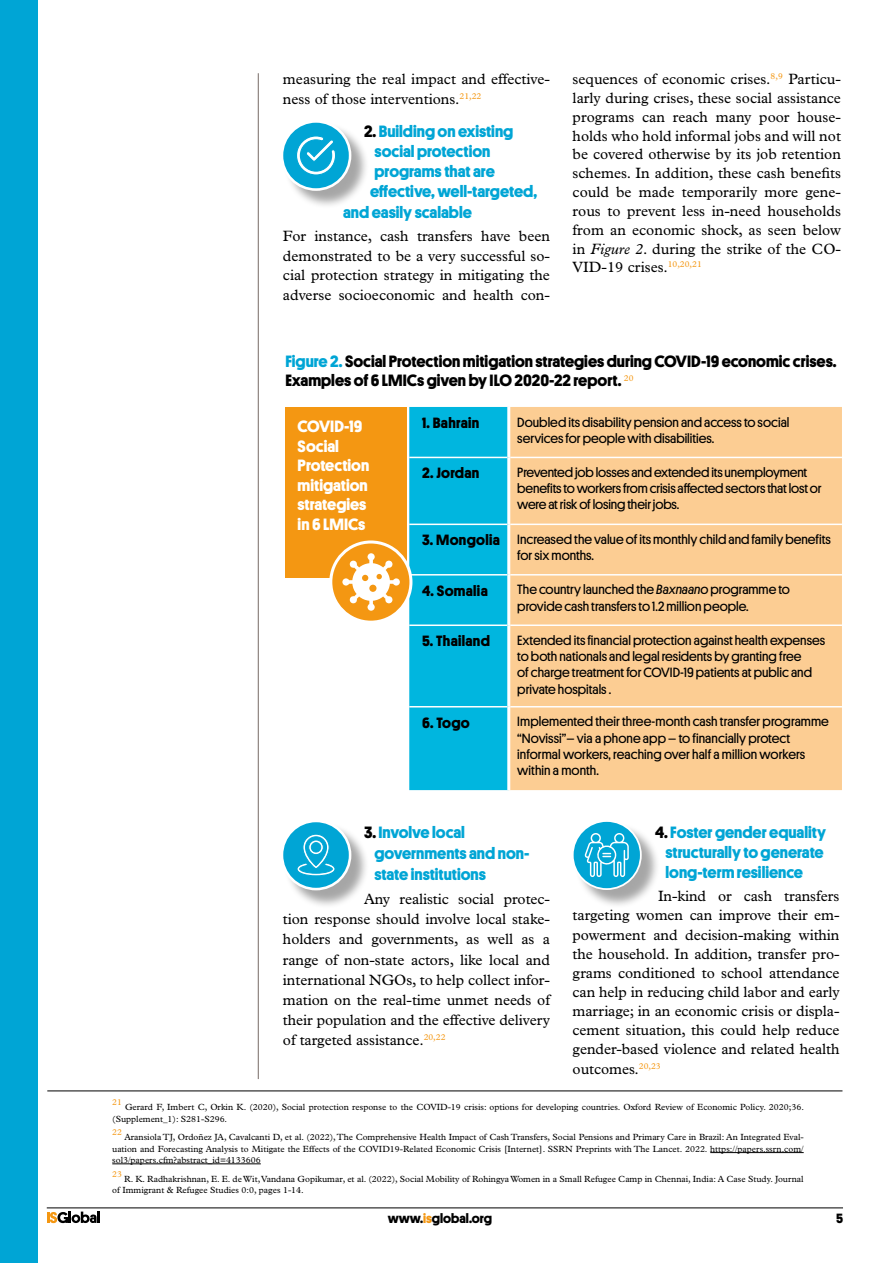
<style>
.page{position:relative;width:893px;height:1263px;background:#fff}
.page>*{position:absolute;margin:0;border:0;box-sizing:border-box;transform-origin:0 0}
.text_base{font:700 16.5px/20.9px "Platform";color:#00a5d5}
.text_base-2{font:700 16.5px/18.8px "Platform";color:#000}
.text_base-3{font:700 16.5px/19.5px "Platform";color:#fff}
.text_base-4{font:15px/18.9px "Plantin";color:#000;text-align:justify}
.t1{font:700 15px "Platform";letter-spacing:.02em;color:#000}
.t2{font:13.5px/16.2px "Platform";color:#000}
.t3{font:700 13.5px "Platform";color:#000}
.leyendas{font:9px/11.2px "Plantin";color:#000}
.leyendas-2{font:8.7px "Plantin";color:#f49712}
.s1{color:#000}
.s2{font-style:italic}
.s3{color:#00a5d5}
.s4{color:#f49712}
</style>
<div class="page">
<svg style="left:47px;top:1211px;width:53px;height:12px"></svg>
<hr style="left:47px;top:1207px;width:796px;height:1px;background:#000">
<div style="left:0;top:0;width:37px;height:1263px;background:#00a5d5"></div>
<hr style="left:258px;top:73px;width:1px;height:1006px;background:#867b77">
<div style="left:283px;top:123px;width:87px;height:86px;background:#000;opacity:.35"></div>
<div style="left:282px;top:121px;width:68px;height:69px;background:#00a5d5;border-radius:50%"></div>
<div style="left:281px;top:120px;width:70px;height:71px;border:3px solid #fff;border-radius:50%"></div>
<div style="left:283px;top:822px;width:87px;height:87px;background:#000;opacity:.35"></div>
<div style="left:282px;top:821px;width:68px;height:68px;background:#00a5d5;border-radius:50%"></div>
<div style="left:281px;top:820px;width:70px;height:70px;border:3px solid #fff;border-radius:50%"></div>
<div style="left:574px;top:822px;width:86px;height:86px;background:#000;opacity:.35"></div>
<div style="left:573px;top:821px;width:68px;height:68px;background:#00a5d5;border-radius:50%"></div>
<div style="left:572px;top:820px;width:70px;height:70px;border:2px solid #fff;border-radius:50%"></div>
<hr style="left:710px;top:1152px;width:94px;height:1px;background:#000">
<hr style="left:112px;top:1163px;width:149px;height:1px;background:#000">
<hr style="left:47px;top:1091px;width:795px;height:1px;background:#000">
<div style="left:285px;top:407px;width:121px;height:171px;background:#f49712"></div>
<div style="left:409px;top:407px;width:98px;height:383px;background:#00b6df"></div>
<div style="left:510px;top:407px;width:332px;height:383px;background:#fccd93"></div>
<hr style="left:409px;top:457px;width:98px;height:1px;background:#fff">
<hr style="left:510px;top:457px;width:332px;height:1px;background:#fff">
<hr style="left:409px;top:524px;width:98px;height:1px;background:#fff">
<hr style="left:510px;top:524px;width:332px;height:1px;background:#fff">
<hr style="left:409px;top:574px;width:98px;height:1px;background:#fff">
<hr style="left:510px;top:574px;width:332px;height:1px;background:#fff">
<hr style="left:409px;top:624px;width:98px;height:2px;background:#fff">
<hr style="left:510px;top:624px;width:332px;height:2px;background:#fff">
<hr style="left:409px;top:706px;width:98px;height:1px;background:#fff">
<hr style="left:510px;top:706px;width:332px;height:1px;background:#fff">
<svg style="left:331px;top:542px;width:80px;height:80px"></svg>
<div style="left:329px;top:540px;width:83px;height:84px;border:3px solid #fff;border-radius:50%"></div>
<svg style="left:342px;top:553px;width:58px;height:58px"></svg>
<svg style="left:296px;top:136px;width:39px;height:39px"></svg>
<svg style="left:297px;top:834px;width:38px;height:42px"></svg>
<svg style="left:585px;top:833px;width:44px;height:44px"></svg>
<p class="text_base-4" style="left:283px;top:69px;width:269px;line-height:19.5px">measuring the real impact and effective&shy;ness of those interventions.<sup>21,22</sup></p>
<p class="text_base" style="left:364px;top:119px;width:151px"><span class="s1">2.</span> Building on existing</p>
<p class="text_base" style="left:374px;top:140px;width:118px">social protection</p>
<p class="text_base" style="left:374px;top:160px;width:122px">programs that are</p>
<p class="text_base" style="left:370px;top:180px;width:169px">effective, well-targeted,</p>
<p class="text_base" style="left:343px;top:200px;width:130px">and easily scalable</p>
<p class="text_base-4" style="left:283px;top:226px;width:269px;line-height:19.5px">For instance, cash transfers have been demonstrated to be a very successful so&shy;cial protection strategy in mitigating the adverse socioeconomic and health con-</p>
<p class="text_base-4" style="left:573px;top:69px;width:270px">sequences of economic crises.<sup>8,9</sup> Particu&shy;larly during crises, these social assistance programs can reach many poor house&shy;holds who hold informal jobs and will not be covered otherwise by its job retention schemes. In addition, these cash benefits could be made temporarily more gene&shy;rous to prevent less in-need households from an economic shock, as seen below in <span class="s2">Figure 2</span>. during the strike of the CO-VID-19 crises.<sup>10,20,21</sup></p>
<p class="text_base-2" style="left:285px;top:351px;width:553px"><span class="s3">Figure 2.</span> Social Protection mitigation strategies during COVID-19 economic crises.<br>Examples of 6 LMICs given by ILO 2020-22 report. <sup>20</sup></p>
<p class="text_base-3" style="left:298px;top:416px;width:73px">COVID-19<br>Social<br>Protection mitigation strategies in 6 LMICs</p>
<p class="t1" style="left:422px;top:412px;width:59px">1. Bahrain</p>
<p class="t2" style="left:517px;top:413px;width:274px">Doubled its disability pension and access to social services for people with disabilities.</p>
<p class="t1" style="left:422px;top:462px;width:59px">2. Jordan</p>
<p class="t2" style="left:517px;top:463px;width:306px">Prevented job losses and extended its unemployment benefits to workers from crisis affected sectors that lost or were at risk of losing their jobs.</p>
<p class="t1" style="left:422px;top:529px;width:79px">3. Mongolia</p>
<p class="t2" style="left:517px;top:530px;width:315px">Increased the value of its monthly child and family benefits for six months.</p>
<p class="t1" style="left:422px;top:579px;width:67px">4. Somalia</p>
<p class="t2" style="left:517px;top:581px;width:274px">The country launched the <span class="s2">Baxnaano</span> programme to provide cash transfers to 1.2 million people.</p>
<p class="t1" style="left:422px;top:630px;width:69px">5. Thailand</p>
<p class="t2" style="left:517px;top:631px;width:309px">Extended its financial protection against health expenses to both nationals and legal residents by granting free<br>of charge treatment for COVID-19 patients at public and private hospitals .</p>
<p class="t1" style="left:422px;top:711px;width:49px">6. Togo</p>
<p class="t2" style="left:517px;top:713px;width:313px">Implemented their three-month cash transfer programme “Novissi”– via a phone app – to financially protect informal workers, reaching over half a million workers within a month.</p>
<p class="text_base" style="left:374px;top:821px;width:156px;text-indent:-10px"><span class="s1">3.</span> Involve local governments and non&shy;state institutions</p>
<p class="text_base-4" style="left:283px;top:889px;width:269px;line-height:20.1px;text-indent:81px">Any realistic social protec&shy;tion response should involve local stake&shy;holders and governments, as well as a range of non-state actors, like local and international NGOs, to help collect infor&shy;mation on the real-time unmet needs of their population and the effective delivery of targeted assistance.<sup>20,22</sup></p>
<p class="text_base" style="left:665px;top:821px;width:162px;line-height:20px;text-indent:-10px"><span class="s1">4.</span> Foster gender equality structurally to generate long-term resilience</p>
<p class="text_base-4" style="left:573px;top:886px;width:268px;text-indent:85px">In-kind or cash transfers targeting women can improve their em&shy;powerment and decision-making within the household. In addition, transfer pro&shy;grams conditioned to school attendance can help in reducing child labor and early marriage; in an economic crisis or displa&shy;cement situation, this could help reduce gender-based violence and related health outcomes.<sup>20,23</sup></p>
<p class="leyendas-2" style="left:112px;top:1097px;width:11px">21</p>
<p class="leyendas" style="left:112px;top:1102px;width:693px;text-indent:13px">Gerard F, Imbert C, Orkin K. (2020), Social protection response to the COVID-19 crisis: options for developing countries. Oxford Review of Economic Policy. 2020;36. (Supplement_1): S281-S296.</p>
<p class="leyendas-2" style="left:112px;top:1127px;width:11px">22</p>
<p class="leyendas" style="left:112px;top:1132px;width:693px;text-align:justify;text-indent:12px">Aransiola TJ, Ordoñez JA, Cavalcanti D, et al. (2022), The Comprehensive Health Impact of Cash Transfers, Social Pensions and Primary Care in Brazil: An Integrated Eval&shy;uation and Forecasting Analysis to Mitigate the Effects of the COVID19-Related Economic Crisis [Internet]. SSRN Preprints with The Lancet. 2022. https://papers.ssrn.com/ sol3/papers.cfm?abstract_id=4133606</p>
<p class="leyendas-2" style="left:112px;top:1169px;width:11px">23</p>
<p class="leyendas" style="left:112px;top:1173px;width:693px;text-indent:12px">R. K. Radhakrishnan, E. E. de Wit, Vandana Gopikumar, et al. (2022), Social Mobility of Rohingya Women in a Small Refugee Camp in Chennai, India: A Case Study. Journal of Immigrant &amp; Refugee Studies 0:0, pages 1-14.</p>
<p class="t3" style="left:388px;top:1208px;width:106px">www.<span class="s4">is</span>global.org</p>
<p class="t3" style="left:836px;top:1208px;width:9px">5</p>
</div>
